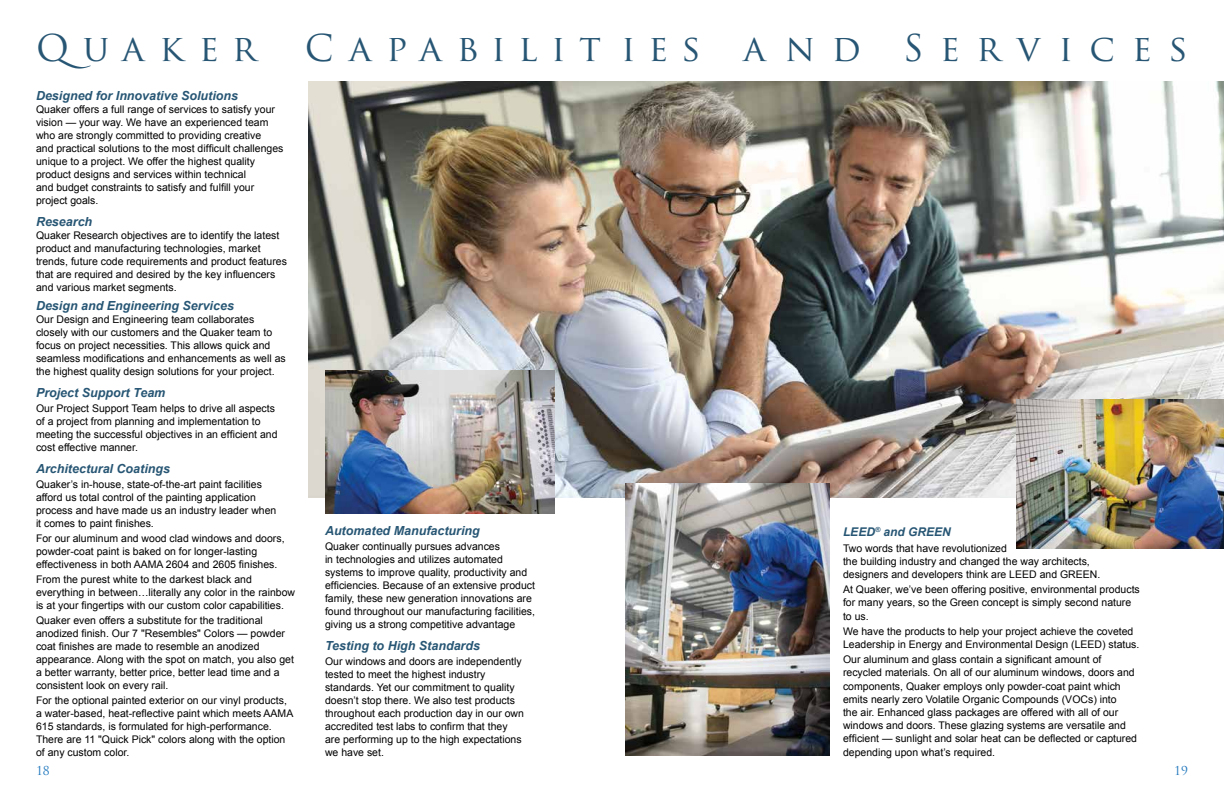
<style>
.page{position:relative;width:1224px;height:792px;background:#fff}
.page>*{position:absolute;margin:0;border:0;box-sizing:border-box;transform-origin:0 0}
.t1{font:36px "Trajan Pro";letter-spacing:.42em;color:#275674}
.t2{font:italic 700 12.5px "Arial";color:#275674}
.t3{font:italic 700 12px "Arial";color:#275674}
.t4{font:12px "Trajan Pro";color:#1c75bc}
.t5{font:10.5px/13px "Arial";color:#000}
</style>
<div class="page">
<img style="left:308px;top:82px;width:916px;height:416px">
<img style="left:325px;top:370px;width:229px;height:144px">
<img style="left:1016px;top:399px;width:208px;height:150px">
<img style="left:625px;top:483px;width:205px;height:273px">
<h1 class="t1" style="left:36px;top:25px;width:222px">QUAKER</h1>
<h1 class="t1" style="left:305px;top:25px;width:885px">CAPABILIT IES AND SERVICES</h1>
<p class="t2" style="left:36px;top:87px;width:204px">Designed for Innovative Solutions</p>
<p class="t5" style="left:36px;top:103px;width:249px">Quaker offers a full range of services to satisfy your vision — your way. We have an experienced team who are strongly committed to providing creative<br>and practical solutions to the most difficult challenges unique to a project. We offer the highest quality product designs and services within technical<br>and budget constraints to satisfy and fulfill your project goals.</p>
<p class="t2" style="left:36px;top:213px;width:58px">Research</p>
<p class="t5" style="left:36px;top:229px;width:252px">Quaker Research objectives are to identify the latest product and manufacturing technologies, market trends, future code requirements and product features that are required and desired by the key influencers and various market segments.</p>
<p class="t2" style="left:36px;top:297px;width:199px">Design and Engineering Services</p>
<p class="t5" style="left:36px;top:313px;width:251px">Our Design and Engineering team collaborates closely with our customers and the Quaker team to focus on project necessities. This allows quick and seamless modifications and enhancements as well as the highest quality design solutions for your project.</p>
<p class="t2" style="left:36px;top:384px;width:131px">Project Support Team</p>
<p class="t5" style="left:36px;top:402px;width:243px">Our Project Support Team helps to drive all aspects of a project from planning and implementation to meeting the successful objectives in an efficient and cost effective manner.</p>
<p class="t2" style="left:36px;top:460px;width:136px">Architectural Coatings</p>
<p class="t5" style="left:36px;top:478px;width:242px">Quaker’s in-house, state-of-the-art paint facilities afford us total control of the painting application process and have made us an industry leader when it comes to paint finishes.</p>
<p class="t5" style="left:36px;top:532px;width:250px">For our aluminum and wood clad windows and doors, powder-coat paint is baked on for longer-lasting effectiveness in both AAMA 2604 and 2605 finishes.</p>
<p class="t5" style="left:36px;top:573px;width:261px">From the purest white to the darkest black and everything in between…literally any color in the rainbow is at your fingertips with our custom color capabilities.</p>
<p class="t5" style="left:36px;top:614px;width:259px">Quaker even offers a substitute for the traditional anodized finish. Our 7 "Resembles" Colors — powder coat finishes are made to resemble an anodized appearance. Along with the spot on match, you also get a better warranty, better price, better lead time and a consistent look on every rail.</p>
<p class="t5" style="left:36px;top:694px;width:259px">For the optional painted exterior on our vinyl products, a water-based, heat-reflective paint which meets AAMA 615 standards, is formulated for high-performance.<br>There are 11 "Quick Pick" colors along with the option of any custom color.</p>
<p class="t4" style="left:36px;top:763px;width:15px">18</p>
<p class="t4" style="left:1174px;top:763px;width:15px">19</p>
<p class="t2" style="left:325px;top:523px;width:156px">Automated Manufacturing</p>
<p class="t5" style="left:325px;top:540px;width:212px">Quaker continually pursues advances<br>in technologies and utilizes automated systems to improve quality, productivity and efficiencies. Because of an extensive product family, these new generation innovations are found throughout our manufacturing facilities, giving us a strong competitive advantage</p>
<p class="t2" style="left:325px;top:638px;width:157px">Testing to High Standards</p>
<p class="t5" style="left:325px;top:655px;width:201px">Our windows and doors are independently tested to meet the highest industry standards. Yet our commitment to quality doesn’t stop there. We also test products throughout each production day in our own accredited test labs to confirm that they are performing up to the high expectations we have set.</p>
<p class="t3" style="left:843px;top:524px;width:109px">LEED<sup>®</sup> and GREEN</p>
<p class="t5" style="left:843px;top:541px;width:259px">Two words that have revolutionized<br>the building industry and changed the way architects, designers and developers think are LEED and GREEN.</p>
<p class="t5" style="left:843px;top:583px;width:298px">At Quaker, we’ve been offering positive, environmental products for many years, so the Green concept is simply second nature to us.</p>
<p class="t5" style="left:843px;top:625px;width:298px">We have the products to help your project achieve the coveted<br>Leadership in Energy and Environmental Design (LEED) status.</p>
<p class="t5" style="left:843px;top:653px;width:296px">Our aluminum and glass contain a significant amount of recycled materials. On all of our aluminum windows, doors and components, Quaker employs only powder-coat paint which emits nearly zero Volatile Organic Compounds (VOCs) into<br>the air. Enhanced glass packages are offered with all of our windows and doors. These glazing systems are versatile and efficient — sunlight and solar heat can be deflected or captured depending upon what’s required.</p>
</div>
